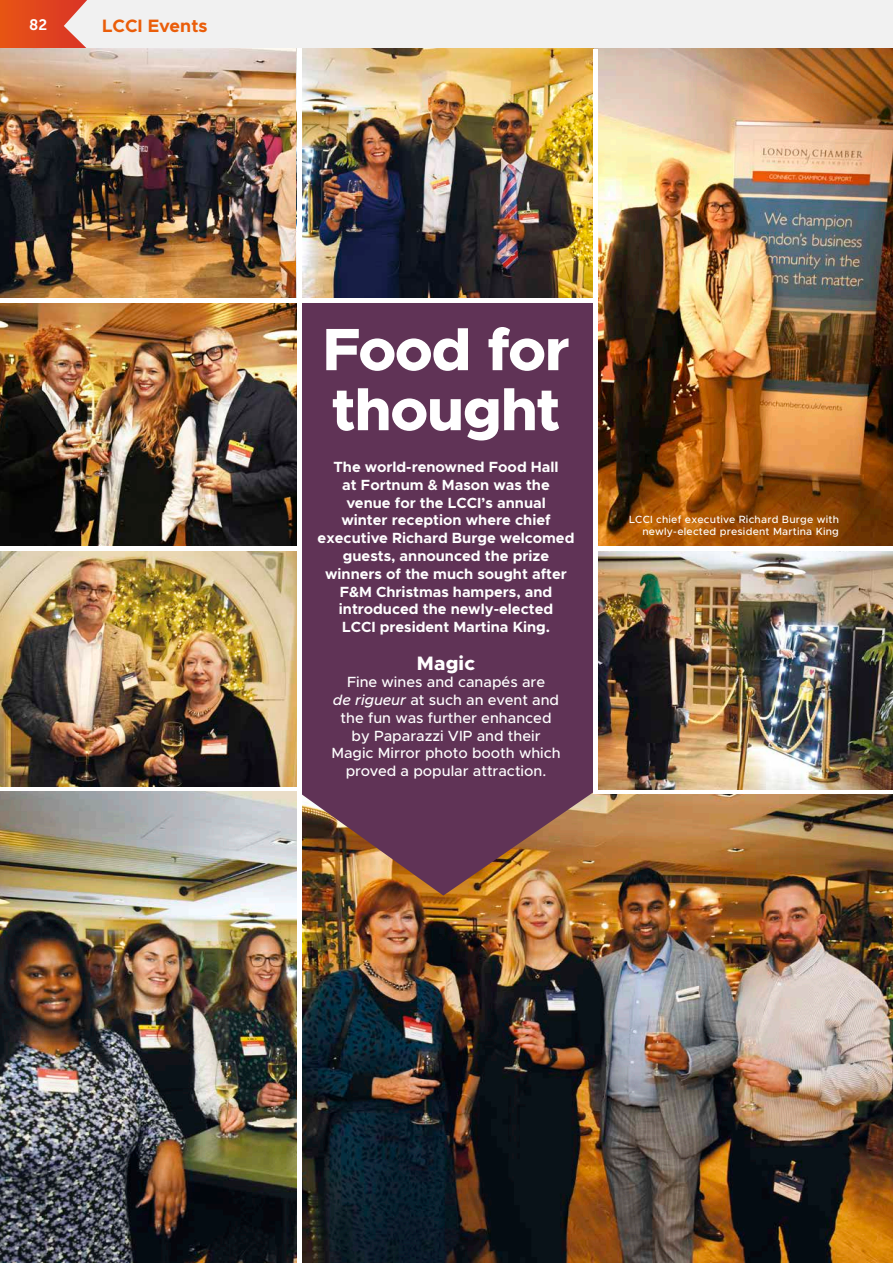
<style>
.page{position:relative;width:893px;height:1263px;background:#fff}
.page>*{position:absolute;margin:0;border:0;box-sizing:border-box;transform-origin:0 0}
.t1{font:800 60px/60px "Metropolis";letter-spacing:-.025em;color:#fff}
.t2{font:800 19.5px "Metropolis";letter-spacing:.01em;color:#fff}
.t3{font:700 18px "Metropolis";color:#ea5d09}
.t4{font:15.15px "Museo Sans 700";color:#fff}
.t5{font:700 14.85px/17.7px "Metropolis";color:#fff;text-align:center}
.t6{font:500 14.85px/17.7px "Metropolis";color:#fff;text-align:center}
.t7{font:500 10.5px/12px "Metropolis";letter-spacing:.02em;color:#fff;text-align:right}
.s1{font-style:italic}
</style>
<div class="page">
<div style="left:0;top:0;width:164px;height:49px;background:#e2491b"></div>
<div style="left:64px;top:0;width:829px;height:49px;background:#f1f1f1"></div>
<img style="left:302px;top:794px;width:591px;height:469px">
<img style="left:0;top:49px;width:297px;height:249px">
<img style="left:302px;top:49px;width:291px;height:249px">
<img style="left:0;top:303px;width:297px;height:243px">
<img style="left:598px;top:49px;width:295px;height:497px">
<img style="left:0;top:551px;width:297px;height:236px">
<img style="left:0;top:791px;width:297px;height:472px">
<img style="left:598px;top:551px;width:295px;height:239px">
<svg style="left:302px;top:303px;width:291px;height:592px;fill:#603356"></svg>
<p class="t4" style="left:29px;top:16px;width:20px">82</p>
<p class="t3" style="left:102px;top:14px;width:107px">LCCI Events</p>
<h1 class="t1" style="left:322px;top:320px;width:249px">Food for thought</h1>
<p class="t5" style="left:318px;top:458px;width:258px">The world-renowned Food Hall<br>at Fortnum &amp; Mason was the<br>venue for the LCCI’s annual<br>winter reception where chief executive Richard Burge welcomed guests, announced the prize winners of the much sought after<br>F&amp;M Christmas hampers, and introduced the newly-elected<br>LCCI president Martina King.</p>
<h2 class="t2" style="left:417px;top:650px;width:60px">Magic</h2>
<p class="t6" style="left:331px;top:673px;width:231px">Fine wines and canapés are<br><span class="s1">de rigueur</span> at such an event and the fun was further enhanced by Paparazzi VIP and their<br>Magic Mirror photo booth which proved a popular attraction.</p>
<p class="t7" style="left:629px;top:514px;width:211px">LCCI chief executive Richard Burge with newly-elected president Martina King</p>
</div>
